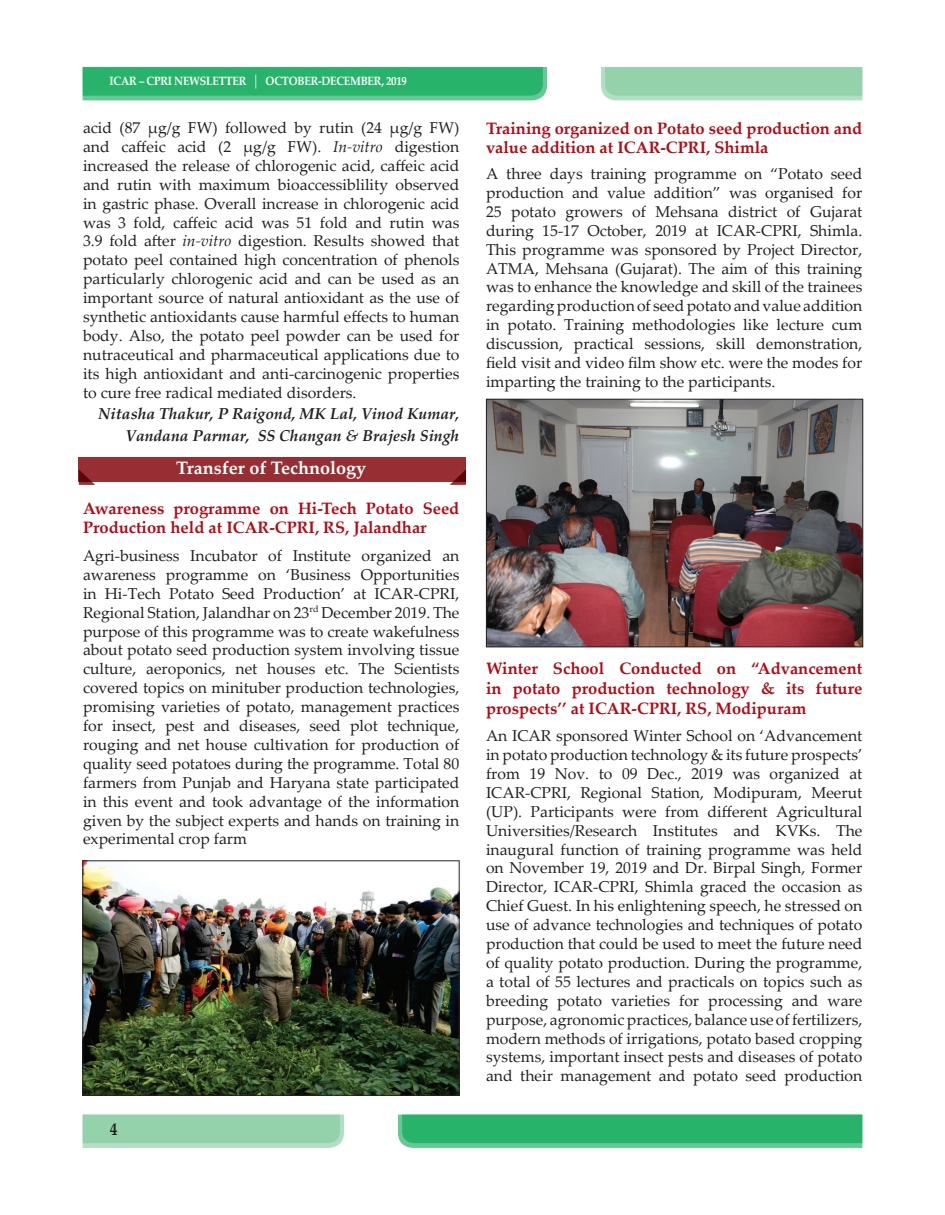
<style>
.page{position:relative;width:945px;height:1215px;background:#fff}
.page>*{position:absolute;margin:0;border:0;box-sizing:border-box;transform-origin:0 0}
.head1{font:700 18px "Palatino Linotype";color:#fff}
.t1{font:700 17.25px "Palatino Linotype";color:#231f20;scale:.9 1}
.head2{font:700 16.5px/19.8px "Palatino Linotype";color:#b00d15}
.Para_Normal{font:15.75px/18.9px "Palatino Linotype";color:#231f20;text-align:justify}
.Para_Normal-2{font:italic 700 15.75px/21.8px "Palatino Linotype";color:#231f20;text-align:right}
.t2{font:700 12px "Palatino Linotype";letter-spacing:-.025em;color:#fff;scale:.9 1}
.s1{font-style:italic}
</style>
<div class="page">
<svg style="left:601px;top:67px;width:261px;height:33px;background:#98d4ae"></svg>
<svg style="left:398px;top:1115px;width:464px;height:33px;background:#32b672"></svg>
<svg style="left:83px;top:1115px;width:261px;height:33px;background:#99d4af"></svg>
<svg style="left:83px;top:67px;width:464px;height:33px;background:#31b671"></svg>
<div style="left:79px;top:457px;width:387px;height:24px;background:#962e33"></div>
<svg style="left:79px;top:470px;width:16px;height:15px"></svg>
<svg style="left:450px;top:470px;width:16px;height:15px"></svg>
<img style="left:85px;top:863px;width:372px;height:231px">
<div style="left:83px;top:861px;width:376px;height:235px;border:1px solid #231f20"></div>
<img style="left:488px;top:401px;width:373px;height:244px">
<div style="left:486px;top:399px;width:377px;height:248px;border:1px solid #231f20"></div>
<p class="t2" style="left:110px;top:72px;width:154px">ICAR – CPRI NEWSLETTER</p>
<p class="t2" style="left:266px;top:72px;width:159px">OCTOBER-DECEMBER, 2019</p>
<p class="Para_Normal" style="left:83px;top:118px;width:378px">acid (87 µg/g FW) followed by rutin (24 µg/g FW) and caffeic acid (2 µg/g FW). <span class="s1">In-vitro</span> digestion increased the release of chlorogenic acid, caffeic acid and rutin with maximum bioaccessiblility observed in gastric phase. Overall increase in chlorogenic acid was 3 fold, caffeic acid was 51 fold and rutin was 3.9 fold after <span class="s1">in-vitro</span> digestion. Results showed that potato peel contained high concentration of phenols particularly chlorogenic acid and can be used as an important source of natural antioxidant as the use of synthetic antioxidants cause harmful effects to human body. Also, the potato peel powder can be used for nutraceutical and pharmaceutical applications due to its high antioxidant and anti-carcinogenic properties to cure free radical mediated disorders.</p>
<p class="Para_Normal-2" style="left:98px;top:403px;width:363px">Nitasha Thakur, P Raigond, MK Lal, Vinod Kumar,<br>Vandana Parmar, SS Changan &amp; Brajesh Singh</p>
<p class="head1" style="left:176px;top:455px;width:192px">Transfer of Technology</p>
<p class="head2" style="left:83px;top:497px;width:378px">Awareness programme on Hi-Tech Potato Seed<br>Production held at ICAR-CPRI, RS, Jalandhar</p>
<p class="Para_Normal" style="left:83px;top:545px;width:378px">Agri-business Incubator of Institute organized an awareness programme on ‘Business Opportunities in Hi-Tech Potato Seed Production’ at ICAR-CPRI, Regional Station, Jalandhar on 23<sup>rd</sup> December 2019. The purpose of this programme was to create wakefulness about potato seed production system involving tissue culture, aeroponics, net houses etc. The Scientists covered topics on minituber production technologies, promising varieties of potato, management practices for insect, pest and diseases, seed plot technique, rouging and net house cultivation for production of quality seed potatoes during the programme. Total 80 farmers from Punjab and Haryana state participated in this event and took advantage of the information given by the subject experts and hands on training in experimental crop farm</p>
<p class="t1" style="left:110px;top:1117px;width:10px">4</p>
<p class="head2" style="left:486px;top:117px;width:378px">Training organized on Potato seed production and value addition at ICAR-CPRI, Shimla</p>
<p class="Para_Normal" style="left:486px;top:164px;width:378px">A three days training programme on “Potato seed production and value addition” was organised for 25 potato growers of Mehsana district of Gujarat during 15-17 October, 2019 at ICAR-CPRI, Shimla.<br>This programme was sponsored by Project Director, ATMA, Mehsana (Gujarat). The aim of this training was to enhance the knowledge and skill of the trainees regarding production of seed potato and value addition in potato. Training methodologies like lecture cum discussion, practical sessions, skill demonstration, field visit and video film show etc. were the modes for imparting the training to the participants.</p>
<p class="head2" style="left:486px;top:658px;width:378px;text-align:justify">Winter School Conducted on “Advancement in potato production technology &amp; its future prospects’’ at ICAR-CPRI, RS, Modipuram</p>
<p class="Para_Normal" style="left:486px;top:726px;width:378px">An ICAR sponsored Winter School on ‘Advancement in potato production technology &amp; its future prospects’ from 19 Nov. to 09 Dec., 2019 was organized at ICAR-CPRI, Regional Station, Modipuram, Meerut (UP). Participants were from different Agricultural Universities/Research Institutes and KVKs. The inaugural function of training programme was held on November 19, 2019 and Dr. Birpal Singh, Former Director, ICAR-CPRI, Shimla graced the occasion as Chief Guest. In his enlightening speech, he stressed on use of advance technologies and techniques of potato production that could be used to meet the future need of quality potato production. During the programme, a total of 55 lectures and practicals on topics such as breeding potato varieties for processing and ware purpose, agronomic practices, balance use of fertilizers, modern methods of irrigations, potato based cropping systems, important insect pests and diseases of potato and their management and potato seed production</p>
</div>
